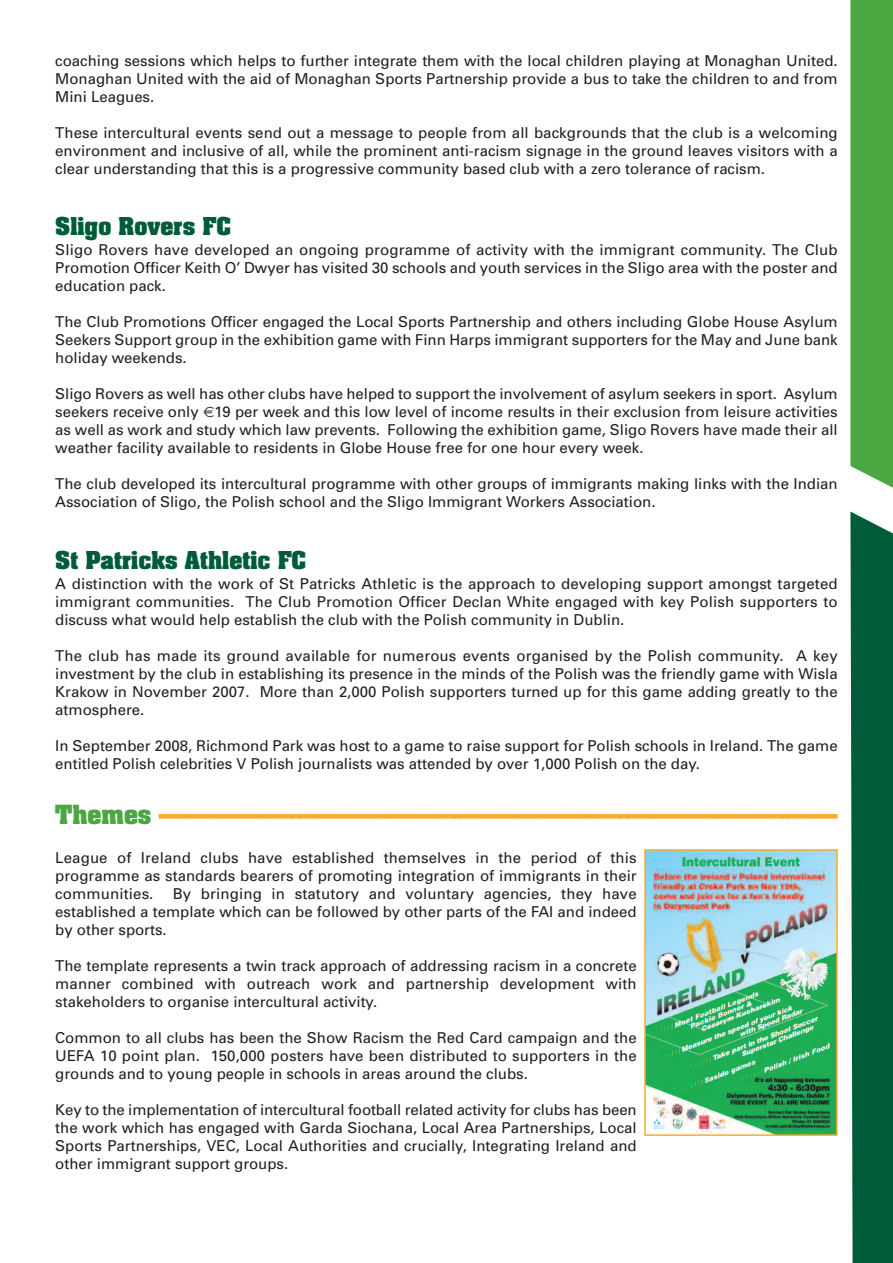
<style>
.page{position:relative;width:893px;height:1263px;background:#fff}
.page>*{position:absolute;margin:0;border:0;box-sizing:border-box;transform-origin:0 0}
.t1{font:700 22.5px "Aachen";color:#faa92a}
.t2{font:700 21px "Aachen";color:#005b39}
.t3{font:15px/18px "Univers";color:#231f20;text-align:justify}
.s1{color:#4ca642}
</style>
<div class="page">
<div style="left:850px;top:0;width:43px;height:488px;background:#4ca642"></div>
<div style="left:850px;top:511px;width:43px;height:752px;background:#005b39"></div>
<img style="left:647px;top:852px;width:188px;height:281px">
<div style="left:644px;top:849px;width:194px;height:287px;border:2px solid #faa92a"></div>
<p class="t3" style="left:55px;top:53px;width:784px">coaching sessions which helps to further integrate them with the local children playing at Monaghan United.<br>Monaghan United with the aid of Monaghan Sports Partnership provide a bus to take the children to and from Mini Leagues.</p>
<p class="t3" style="left:55px;top:125px;width:784px">These intercultural events send out a message to people from all backgrounds that the club is a welcoming environment and inclusive of all, while the prominent anti-racism signage in the ground leaves visitors with a clear understanding that this is a progressive community based club with a zero tolerance of racism.</p>
<h2 class="t2" style="left:55px;top:216px;width:177px">Sligo Rovers FC</h2>
<p class="t3" style="left:55px;top:242px;width:784px">Sligo Rovers have developed an ongoing programme of activity with the immigrant community. The Club Promotion Officer Keith O’ Dwyer has visited 30 schools and youth services in the Sligo area with the poster and education pack.</p>
<p class="t3" style="left:55px;top:314px;width:784px">The Club Promotions Officer engaged the Local Sports Partnership and others including Globe House Asylum Seekers Support group in the exhibition game with Finn Harps immigrant supporters for the May and June bank holiday weekends.</p>
<p class="t3" style="left:55px;top:386px;width:784px">Sligo Rovers as well has other clubs have helped to support the involvement of asylum seekers in sport. Asylum seekers receive only 19 per week and this low level of income results in their exclusion from leisure activities as well as work and study which law prevents. Following the exhibition game, Sligo Rovers have made their all weather facility available to residents in Globe House free for one hour every week.</p>
<p class="t3" style="left:55px;top:476px;width:784px">The club developed its intercultural programme with other groups of immigrants making links with the Indian<br>Association of Sligo, the Polish school and the Sligo Immigrant Workers Association.</p>
<h2 class="t2" style="left:55px;top:549px;width:252px">St Patricks Athletic FC</h2>
<p class="t3" style="left:55px;top:576px;width:784px">A distinction with the work of St Patricks Athletic is the approach to developing support amongst targeted immigrant communities. The Club Promotion Officer Declan White engaged with key Polish supporters to discuss what would help establish the club with the Polish community in Dublin.</p>
<p class="t3" style="left:55px;top:648px;width:784px">The club has made its ground available for numerous events organised by the Polish community. A key investment by the club in establishing its presence in the minds of the Polish was the friendly game with Wisla Krakow in November 2007. More than 2,000 Polish supporters turned up for this game adding greatly to the atmosphere.</p>
<p class="t3" style="left:55px;top:738px;width:784px">In September 2008, Richmond Park was host to a game to raise support for Polish schools in Ireland. The game entitled Polish celebrities V Polish journalists was attended by over 1,000 Polish on the day.</p>
<h1 class="t1" style="left:55px;top:803px;width:784px"><span class="s1">Themes</span> -----------------------------------------------------------------------------------------</h1>
<p class="t3" style="left:55px;top:850px;width:583px">League of Ireland clubs have established themselves in the period of this programme as standards bearers of promoting integration of immigrants in their communities.</p>
<p class="t3" style="left:55px;top:886px;width:583px;text-indent:117px">By bringing in statutory and voluntary agencies, they have established a template which can be followed by other parts of the FAI and indeed by other sports.</p>
<p class="t3" style="left:55px;top:958px;width:583px">The template represents a twin track approach of addressing racism in a concrete manner combined with outreach work and partnership development with stakeholders to organise intercultural activity.</p>
<p class="t3" style="left:55px;top:1030px;width:583px">Common to all clubs has been the Show Racism the Red Card campaign and the UEFA 10 point plan. 150,000 posters have been distributed to supporters in the grounds and to young people in schools in areas around the clubs.</p>
<p class="t3" style="left:55px;top:1102px;width:583px">Key to the implementation of intercultural football related activity for clubs has been the work which has engaged with Garda Siochana, Local Area Partnerships, Local Sports Partnerships, VEC, Local Authorities and crucially, Integrating Ireland and other immigrant support groups.</p>
</div>
